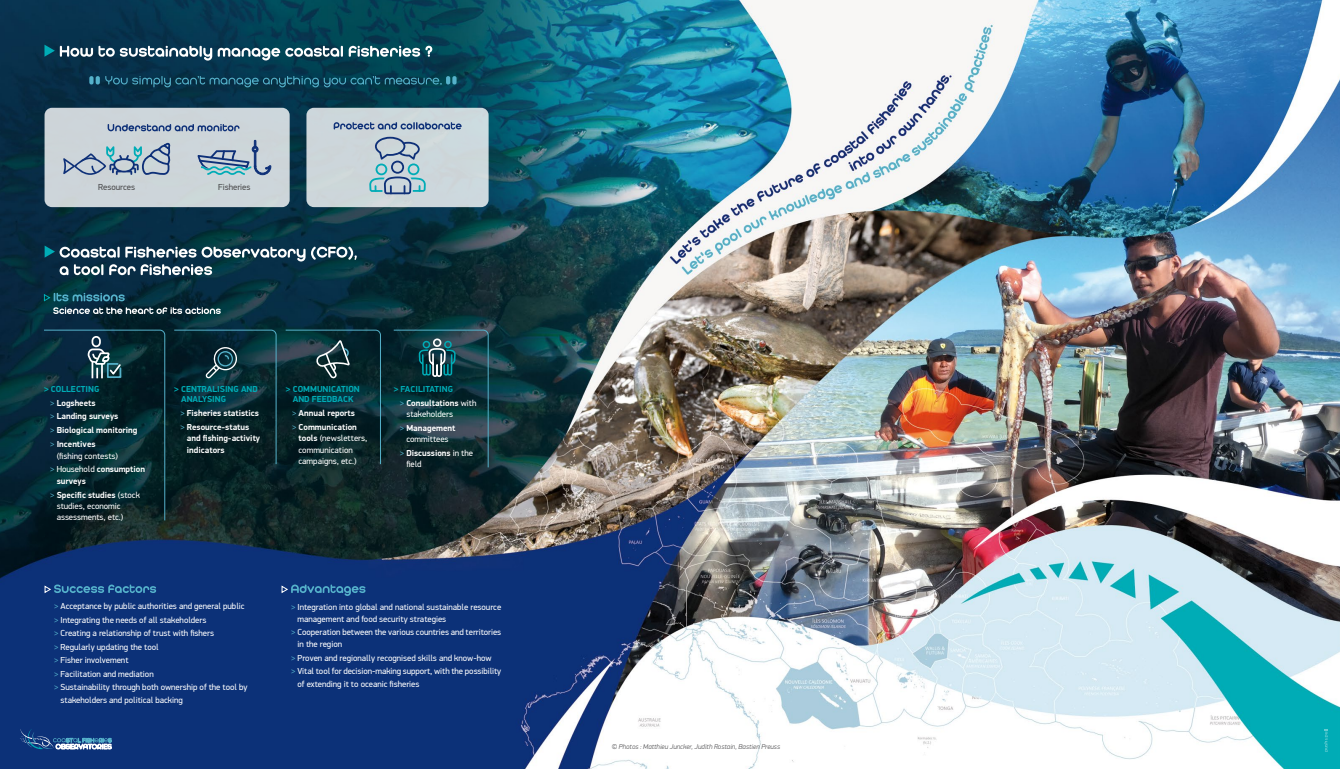
<style>
.page{position:relative;width:1340px;height:769px;background:#fff}
.page>*{position:absolute;margin:0;border:0;box-sizing:border-box;transform-origin:0 0}
.t1{font:8.75px/13.5px "PF Din Display Pro";color:#fff}
.t2{font:700 8.75px/13.8px "PF Din Display Pro";color:#fff}
.t3{font:700 8.75px/10.5px "PF Din Display Pro";color:#00acb6}
.t4{font:8.75px "PF Din Display Pro";color:#4b4b4d}
.t5{font:italic 300 7px "PF Din Display Pro";color:#58585a}
.s1{color:#00acb6}
.s2{font-weight:400;color:#55b2cb}
.s3{color:#55b2cb}
.s4{font-weight:700}
.s5{font-weight:400}
.s6{color:#fff}
.s7{font-weight:400;color:#fff}
</style>
<div class="page">
<img style="left:0;top:0;width:428px;height:769px">
<div style="left:45px;top:108px;width:245px;height:99px;background:#cdd5da;border-radius:7px"></div>
<div style="left:306px;top:108px;width:182px;height:99px;background:#cdd6da;border-radius:7px"></div>
<svg style="left:108px;top:124px;width:131px;height:7px"></svg>
<svg style="left:369px;top:137px;width:57px;height:57px"></svg>
<svg style="left:334px;top:122px;width:94px;height:7px"></svg>
<img style="left:428px;top:0;width:911px;height:769px">
<svg style="left:1323px;top:729px;width:4px;height:23px"></svg>
<svg style="left:63px;top:143px;width:108px;height:32px"></svg>
<svg style="left:197px;top:140px;width:74px;height:35px"></svg>
<svg style="left:43px;top:329px;width:123px;height:192px;background:#0a2b35"></svg>
<svg style="left:173px;top:329px;width:104px;height:136px;background:#0a2b32"></svg>
<svg style="left:285px;top:329px;width:96px;height:136px;background:#0d2c32"></svg>
<svg style="left:393px;top:329px;width:96px;height:139px;background:#163a41"></svg>
<svg style="left:20px;top:729px;width:92px;height:20px;background:#3b6297"></svg>
<svg style="left:89px;top:76px;width:367px;height:11px;background:#175267"></svg>
<svg style="left:44px;top:45px;width:388px;height:16px"></svg>
<svg style="left:44px;top:293px;width:177px;height:21px;background:#284e5c"></svg>
<svg style="left:45px;top:246px;width:312px;height:29px;background:#406170"></svg>
<svg style="left:281px;top:584px;width:84px;height:12px"></svg>
<svg style="left:44px;top:584px;width:112px;height:10px"></svg>
<p class="t4" style="left:98px;top:182px;width:38px">Resources</p>
<p class="t4" style="left:218px;top:182px;width:34px">Fisheries</p>
<p class="t2" style="left:50px;top:382px;width:89px;text-indent:-6px"><span class="s1">&gt; COLLECTING<br></span><span class="s2">&gt;</span> Logsheets<br><span class="s2">&gt;</span> Landing surveys<br><span class="s2">&gt;</span> Biological monitoring <span class="s2">&gt;</span> Incentives</p>
<p class="t1" style="left:50px;top:449px;width:96px;line-height:13.8px;text-indent:6px">(fishing contests)<br><span class="s3">&gt;</span> Household <span class="s4">consumption</span></p>
<p class="t2" style="left:50px;top:474px;width:91px;text-indent:6px">surveys<br><span class="s2">&gt;</span> Specific studies <span class="s5">(stock</span></p>
<p class="t1" style="left:57px;top:500px;width:68px;line-height:11.4px">studies, economic assessments, etc.)</p>
<p class="t3" style="left:181px;top:384px;width:78px;text-indent:-7px">&gt; CENTRALISING AND<br>ANALYSING</p>
<p class="t2" style="left:180px;top:406px;width:80px"><span class="s2">&gt;</span> Fisheries statistics <span class="s2">&gt;</span> Resource-status</p>
<p class="t2" style="left:187px;top:433px;width:75px;line-height:11.4px">and fishing-activity indicators</p>
<p class="t3" style="left:286px;top:384px;width:75px;text-align:center">&gt; COMMUNICATION<br>AND FEEDBACK</p>
<p class="t2" style="left:292px;top:406px;width:66px"><span class="s2">&gt;</span> Annual reports <span class="s2">&gt;</span> Communication</p>
<p class="t1" style="left:298px;top:433px;width:70px;line-height:11.4px"><span class="s4">tools</span> (newsletters, communication campaigns, etc.)</p>
<p class="t3" style="left:400px;top:382px;width:78px;line-height:13.8px;text-indent:-6px">&gt; FACILITATING<br><span class="s2">&gt;</span> <span class="s6">Consultations</span> <span class="s7">with</span></p>
<p class="t1" style="left:400px;top:407px;width:57px;line-height:13.8px;text-align:center">stakeholders<br><span class="s3">&gt;</span> <span class="s4">Management</span></p>
<p class="t1" style="left:400px;top:432px;width:74px;line-height:13.8px;text-indent:6px">committees<br><span class="s3">&gt;</span> <span class="s4">Discussions</span> in the</p>
<p class="t1" style="left:406px;top:458px;width:17px">field</p>
<p class="t1" style="left:54px;top:600px;width:195px"><span class="s3">&gt;</span> Acceptance by public authorities and general public <span class="s3">&gt;</span> Integrating the needs of all stakeholders<br><span class="s3">&gt;</span> Creating a relationship of trust with fishers<br><span class="s3">&gt;</span> Regularly updating the tool<br><span class="s3">&gt;</span> Fisher involvement<br><span class="s3">&gt;</span> Facilitation and mediation<br><span class="s3">&gt;</span> Sustainability through both ownership of the tool by</p>
<p class="t1" style="left:61px;top:693px;width:124px">stakeholders and political backing</p>
<p class="t1" style="left:297px;top:600px;width:205px;line-height:12.2px;text-indent:-6px"><span class="s3">&gt;</span> Integration into global and national sustainable resource management and food security strategies</p>
<p class="t1" style="left:297px;top:626px;width:205px;line-height:12.2px;text-indent:-6px"><span class="s3">&gt;</span> Cooperation between the various countries and territories in the region</p>
<p class="t1" style="left:291px;top:651px;width:212px"><span class="s3">&gt;</span> Proven and regionally recognised skills and know-how<br><span class="s3">&gt;</span> Vital tool for decision-making support, with the possibility</p>
<p class="t1" style="left:297px;top:677px;width:123px">of extending it to oceanic fisheries</p>
<p class="t5" style="left:611px;top:743px;width:170px">© Photos : Matthieu Juncker, Judith Rostain, Bastien Preuss</p>
</div>
